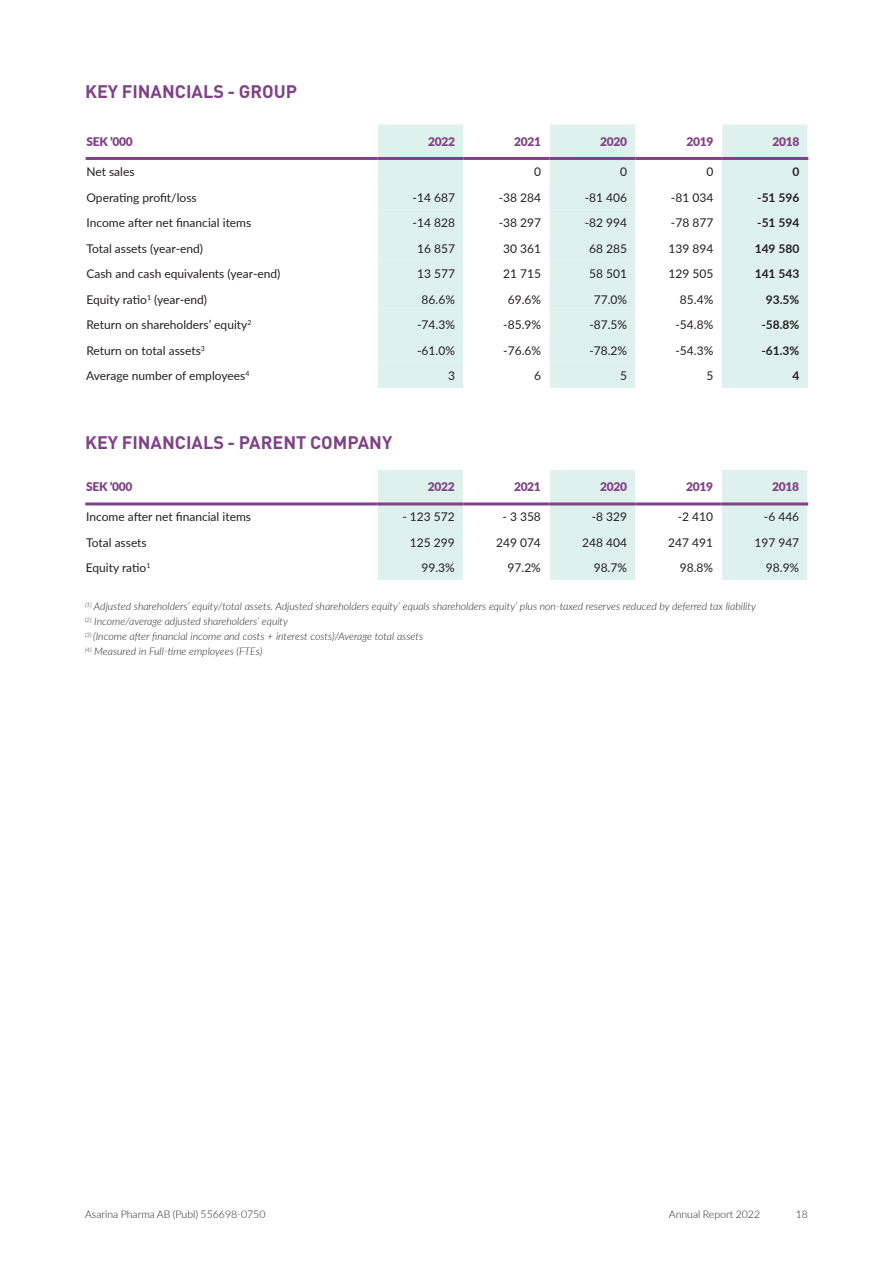
<style>
.page{position:relative;width:893px;height:1263px;background:#fff}
.page>*{position:absolute;margin:0;border:0;box-sizing:border-box;transform-origin:0 0}
.t1{font:700 18px "DIN";color:#804287}
.t2{font:12px "Lato";color:#231f20}
.t3{font:900 12px "Lato";letter-spacing:-.025em;color:#804287}
.t4{font:700 12px "Lato";color:#231f20}
.t5{font:italic 300 10.5px/15px "Lato";color:#231f20}
.t6{font:300 10.5px "Lato";color:#231f20}
</style>
<div class="page">
<svg style="left:378px;top:124px;width:430px;height:264px;fill:#dff1ec"></svg>
<div style="left:378px;top:160px;width:85px;height:228px;background:#dff1ec"></div>
<svg style="left:464px;top:160px;width:258px;height:228px"></svg>
<svg style="left:378px;top:184px;width:257px;height:178px;fill:#dff1ec"></svg>
<hr style="left:463px;top:124px;width:1px;height:33px;background:#fff">
<hr style="left:549px;top:124px;width:1px;height:33px;background:#fff">
<hr style="left:635px;top:124px;width:1px;height:33px;background:#fff">
<hr style="left:721px;top:124px;width:1px;height:33px;background:#fff">
<hr style="left:807px;top:124px;width:1px;height:33px;background:#fff">
<svg style="left:463px;top:160px;width:1px;height:228px"></svg>
<svg style="left:635px;top:160px;width:1px;height:228px"></svg>
<hr style="left:86px;top:157px;width:291px;height:3px;background:#804287">
<hr style="left:377px;top:157px;width:86px;height:3px;background:#804287">
<hr style="left:463px;top:157px;width:87px;height:3px;background:#804287">
<hr style="left:550px;top:157px;width:86px;height:3px;background:#804287">
<hr style="left:722px;top:157px;width:86px;height:3px;background:#804287">
<hr style="left:636px;top:157px;width:86px;height:3px;background:#804287">
<svg style="left:378px;top:470px;width:429px;height:110px;fill:#dff1ec"></svg>
<hr style="left:463px;top:470px;width:1px;height:32px;background:#fff">
<hr style="left:549px;top:470px;width:1px;height:32px;background:#fff">
<hr style="left:635px;top:470px;width:1px;height:32px;background:#fff">
<hr style="left:721px;top:470px;width:1px;height:32px;background:#fff">
<svg style="left:463px;top:505px;width:1px;height:75px"></svg>
<svg style="left:549px;top:505px;width:1px;height:75px"></svg>
<svg style="left:635px;top:505px;width:1px;height:75px"></svg>
<svg style="left:721px;top:505px;width:1px;height:75px"></svg>
<hr style="left:85px;top:502px;width:292px;height:3px;background:#804287">
<hr style="left:377px;top:502px;width:86px;height:3px;background:#804287">
<hr style="left:463px;top:502px;width:86px;height:3px;background:#804287">
<hr style="left:549px;top:502px;width:87px;height:3px;background:#804287">
<hr style="left:722px;top:502px;width:86px;height:3px;background:#804287">
<hr style="left:636px;top:502px;width:86px;height:3px;background:#804287">
<h1 class="t1" style="left:85px;top:80px;width:214px">KEY FINANCIALS - GROUP</h1>
<p class="t3" style="left:87px;top:132px;width:48px">SEK ’000</p>
<p class="t3" style="left:428px;top:132px;width:28px">2022</p>
<p class="t3" style="left:514px;top:132px;width:28px">2021</p>
<p class="t3" style="left:600px;top:132px;width:28px">2020</p>
<p class="t3" style="left:686px;top:132px;width:28px">2019</p>
<p class="t3" style="left:772px;top:132px;width:28px">2018</p>
<p class="t2" style="left:86px;top:163px;width:50px">Net sales</p>
<p class="t2" style="left:534px;top:163px;width:8px">0</p>
<p class="t2" style="left:620px;top:163px;width:8px">0</p>
<p class="t2" style="left:706px;top:163px;width:8px">0</p>
<p class="t4" style="left:792px;top:163px;width:8px">0</p>
<p class="t2" style="left:86px;top:189px;width:112px">Operating profit/loss</p>
<p class="t2" style="left:413px;top:189px;width:44px">-14 687</p>
<p class="t2" style="left:499px;top:189px;width:44px">-38 284</p>
<p class="t2" style="left:585px;top:189px;width:44px">-81 406</p>
<p class="t2" style="left:671px;top:189px;width:44px">-81 034</p>
<p class="t4" style="left:757px;top:188px;width:44px">-51 596</p>
<p class="t2" style="left:86px;top:214px;width:166px">Income after net financial items</p>
<p class="t2" style="left:413px;top:214px;width:44px">-14 828</p>
<p class="t2" style="left:499px;top:214px;width:44px">-38 297</p>
<p class="t2" style="left:585px;top:214px;width:44px">-82 994</p>
<p class="t2" style="left:671px;top:214px;width:44px">-78 877</p>
<p class="t4" style="left:757px;top:214px;width:44px">-51 594</p>
<p class="t2" style="left:86px;top:240px;width:118px">Total assets (year-end)</p>
<p class="t2" style="left:417px;top:240px;width:39px">16 857</p>
<p class="t2" style="left:503px;top:240px;width:39px">30 361</p>
<p class="t2" style="left:589px;top:240px;width:39px">68 285</p>
<p class="t2" style="left:668px;top:240px;width:46px">139 894</p>
<p class="t4" style="left:755px;top:239px;width:46px">149 580</p>
<p class="t2" style="left:86px;top:265px;width:195px">Cash and cash equivalents (year-end)</p>
<p class="t2" style="left:417px;top:265px;width:39px">13 577</p>
<p class="t2" style="left:503px;top:265px;width:39px">21 715</p>
<p class="t2" style="left:589px;top:265px;width:39px">58 501</p>
<p class="t2" style="left:668px;top:265px;width:46px">129 505</p>
<p class="t4" style="left:755px;top:265px;width:46px">141 543</p>
<p class="t2" style="left:86px;top:291px;width:122px">Equity ratio<sup>1</sup> (year-end)</p>
<p class="t2" style="left:422px;top:291px;width:35px">86.6%</p>
<p class="t2" style="left:508px;top:291px;width:35px">69.6%</p>
<p class="t2" style="left:594px;top:291px;width:35px">77.0%</p>
<p class="t2" style="left:680px;top:291px;width:35px">85.4%</p>
<p class="t4" style="left:766px;top:290px;width:35px">93.5%</p>
<p class="t2" style="left:86px;top:316px;width:166px">Return on shareholders’ equity<sup>2</sup></p>
<p class="t2" style="left:417px;top:316px;width:39px">-74.3%</p>
<p class="t2" style="left:503px;top:316px;width:39px">-85.9%</p>
<p class="t2" style="left:589px;top:316px;width:39px">-87.5%</p>
<p class="t2" style="left:675px;top:316px;width:39px">-54.8%</p>
<p class="t4" style="left:761px;top:316px;width:40px">-58.8%</p>
<p class="t2" style="left:86px;top:342px;width:120px">Return on total assets<sup>3</sup></p>
<p class="t2" style="left:417px;top:342px;width:39px">-61.0%</p>
<p class="t2" style="left:503px;top:342px;width:39px">-76.6%</p>
<p class="t2" style="left:589px;top:342px;width:39px">-78.2%</p>
<p class="t2" style="left:675px;top:342px;width:39px">-54.3%</p>
<p class="t4" style="left:761px;top:341px;width:40px">-61.3%</p>
<p class="t2" style="left:86px;top:367px;width:165px">Average number of employees<sup>4</sup></p>
<p class="t2" style="left:448px;top:367px;width:8px">3</p>
<p class="t2" style="left:534px;top:367px;width:8px">6</p>
<p class="t2" style="left:620px;top:367px;width:8px">5</p>
<p class="t2" style="left:706px;top:367px;width:8px">5</p>
<p class="t4" style="left:792px;top:367px;width:8px">4</p>
<h1 class="t1" style="left:85px;top:430px;width:309px">KEY FINANCIALS - PARENT COMPANY</h1>
<p class="t3" style="left:86px;top:478px;width:48px">SEK ’000</p>
<p class="t3" style="left:428px;top:478px;width:28px">2022</p>
<p class="t3" style="left:514px;top:478px;width:28px">2021</p>
<p class="t3" style="left:600px;top:478px;width:28px">2020</p>
<p class="t3" style="left:686px;top:478px;width:28px">2019</p>
<p class="t3" style="left:772px;top:478px;width:28px">2018</p>
<p class="t2" style="left:86px;top:508px;width:166px">Income after net financial items</p>
<p class="t2" style="left:402px;top:508px;width:54px">- 123 572</p>
<p class="t2" style="left:502px;top:508px;width:40px">- 3 358</p>
<p class="t2" style="left:592px;top:508px;width:37px">-8 329</p>
<p class="t2" style="left:678px;top:508px;width:37px">-2 410</p>
<p class="t2" style="left:764px;top:508px;width:37px">-6 446</p>
<p class="t2" style="left:86px;top:534px;width:62px">Total assets</p>
<p class="t2" style="left:410px;top:534px;width:46px">125 299</p>
<p class="t2" style="left:496px;top:534px;width:46px">249 074</p>
<p class="t2" style="left:582px;top:534px;width:46px">248 404</p>
<p class="t2" style="left:668px;top:534px;width:46px">247 491</p>
<p class="t2" style="left:754px;top:534px;width:46px">197 947</p>
<p class="t2" style="left:86px;top:559px;width:66px">Equity ratio<sup>1</sup></p>
<p class="t2" style="left:421px;top:559px;width:35px">99.3%</p>
<p class="t2" style="left:508px;top:559px;width:35px">97.2%</p>
<p class="t2" style="left:594px;top:559px;width:35px">98.7%</p>
<p class="t2" style="left:680px;top:559px;width:35px">98.8%</p>
<p class="t2" style="left:766px;top:559px;width:35px">98.9%</p>
<p class="t5" style="left:85px;top:599px;width:672px"><sup>(1)</sup> Adjusted shareholders’ equity/total assets. Adjusted shareholders equity’ equals shareholders equity’ plus non-taxed reserves reduced by deferred tax liability <sup>(2)</sup> Income/average adjusted shareholders’ equity<br><sup>(3)</sup> (Income after financial income and costs + interest costs)/Average total assets<br><sup>(4)</sup> Measured in Full-time employees (FTEs)</p>
<p class="t6" style="left:85px;top:1207px;width:182px">Asarina Pharma AB (Publ) 556698-0750</p>
<p class="t6" style="left:669px;top:1207px;width:93px">Annual Report 2022</p>
<p class="t6" style="left:796px;top:1207px;width:14px">18</p>
</div>
